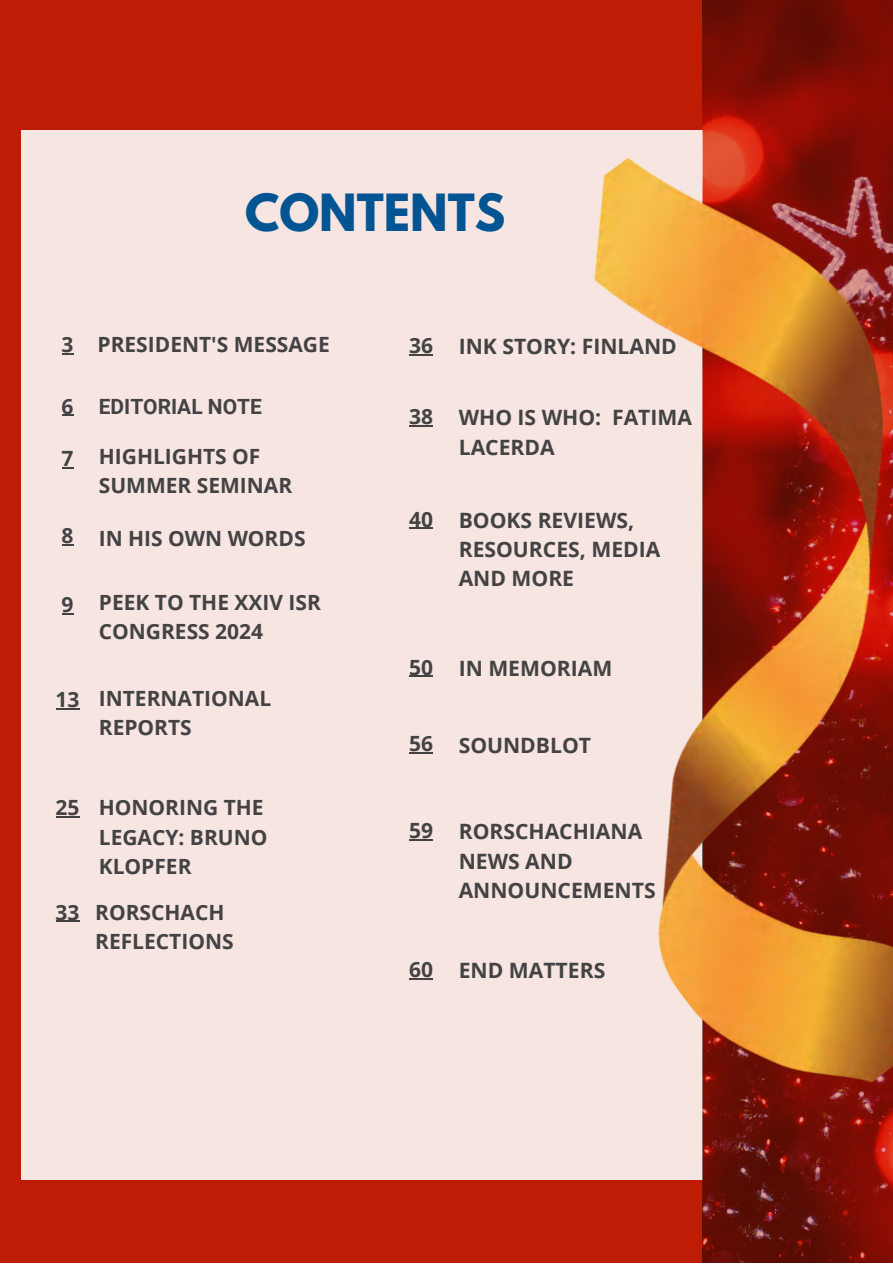
<style>
.page{position:relative;width:893px;height:1264px;background:#fff}
.page>*{position:absolute;margin:0;border:0;box-sizing:border-box;transform-origin:0 0}
.t1{font:700 45.45px "League Spartan";color:#025492}
.t2{font:700 21.15px/29.2px "Open Sans";color:#434343}
.t3{font:700 21px/29.2px "Open Sans";color:#434343}
.t4{font:700 21px "Roboto";color:#434343}
</style>
<div class="page">
<div style="left:0;top:0;width:892px;height:1262px;background:#bf1c06"></div>
<div style="left:22px;top:131px;width:680px;height:1049px;background:#f7e5e2"></div>
<img style="left:702px;top:0;width:190px;height:1262px">
<img style="left:262px;top:103px;width:630px;height:1039px">
<svg style="left:62px;top:353px;width:12px;height:1px"></svg>
<svg style="left:62px;top:415px;width:12px;height:1px"></svg>
<svg style="left:62px;top:467px;width:12px;height:1px"></svg>
<svg style="left:62px;top:613px;width:12px;height:1px"></svg>
<svg style="left:56px;top:708px;width:24px;height:1px"></svg>
<svg style="left:409px;top:354px;width:24px;height:1px"></svg>
<svg style="left:56px;top:920px;width:24px;height:1px"></svg>
<svg style="left:62px;top:544px;width:12px;height:1px"></svg>
<svg style="left:409px;top:528px;width:24px;height:1px"></svg>
<svg style="left:409px;top:676px;width:24px;height:1px"></svg>
<svg style="left:409px;top:752px;width:24px;height:1px"></svg>
<svg style="left:409px;top:839px;width:24px;height:1px"></svg>
<svg style="left:409px;top:978px;width:24px;height:1px"></svg>
<svg style="left:409px;top:425px;width:24px;height:1px"></svg>
<svg style="left:56px;top:816px;width:24px;height:1px"></svg>
<p class="t1" style="left:245px;top:190px;width:261px">CONTENTS</p>
<p class="t3" style="left:62px;top:329px;width:13px">3</p>
<p class="t3" style="left:97px;top:329px;width:234px">PRESIDENT'S MESSAGE</p>
<p class="t3" style="left:409px;top:330px;width:25px">36</p>
<p class="t2" style="left:458px;top:331px;width:219px">INK STORY: FINLAND</p>
<p class="t3" style="left:62px;top:391px;width:13px">6</p>
<p class="t3" style="left:62px;top:443px;width:13px">7</p>
<p class="t4" style="left:99px;top:394px;width:165px">EDITORIAL NOTE</p>
<p class="t3" style="left:99px;top:441px;width:195px">HIGHLIGHTS OF<br>SUMMER SEMINAR</p>
<p class="t3" style="left:409px;top:401px;width:25px">38</p>
<p class="t2" style="left:458px;top:402px;width:235px">WHO IS WHO: FATIMA<br>LACERDA</p>
<p class="t3" style="left:62px;top:520px;width:13px">8</p>
<p class="t3" style="left:99px;top:523px;width:208px">IN HIS OWN WORDS</p>
<p class="t3" style="left:409px;top:504px;width:25px">40</p>
<p class="t2" style="left:458px;top:505px;width:203px">BOOKS REVIEWS,<br>RESOURCES, MEDIA<br>AND MORE</p>
<p class="t3" style="left:62px;top:589px;width:13px">9</p>
<p class="t3" style="left:99px;top:587px;width:223px">PEEK TO THE XXIV ISR<br>CONGRESS 2024</p>
<p class="t3" style="left:409px;top:652px;width:25px">50</p>
<p class="t2" style="left:458px;top:653px;width:155px">IN MEMORIAM</p>
<p class="t3" style="left:56px;top:684px;width:25px">13</p>
<p class="t3" style="left:99px;top:683px;width:174px">INTERNATIONAL<br>REPORTS</p>
<p class="t3" style="left:409px;top:728px;width:25px">56</p>
<p class="t2" style="left:458px;top:729px;width:134px">SOUNDBLOT</p>
<p class="t3" style="left:56px;top:792px;width:25px">25</p>
<p class="t3" style="left:99px;top:792px;width:170px">HONORING THE<br>LEGACY: BRUNO<br>KLOPFER</p>
<p class="t3" style="left:409px;top:815px;width:25px">59</p>
<p class="t2" style="left:458px;top:816px;width:198px">RORSCHACHIANA<br>NEWS AND<br>ANNOUNCEMENTS</p>
<p class="t3" style="left:56px;top:896px;width:25px">33</p>
<p class="t3" style="left:95px;top:896px;width:140px">RORSCHACH<br>REFLECTIONS</p>
<p class="t3" style="left:409px;top:954px;width:25px">60</p>
<p class="t2" style="left:458px;top:955px;width:148px">END MATTERS</p>
</div>
